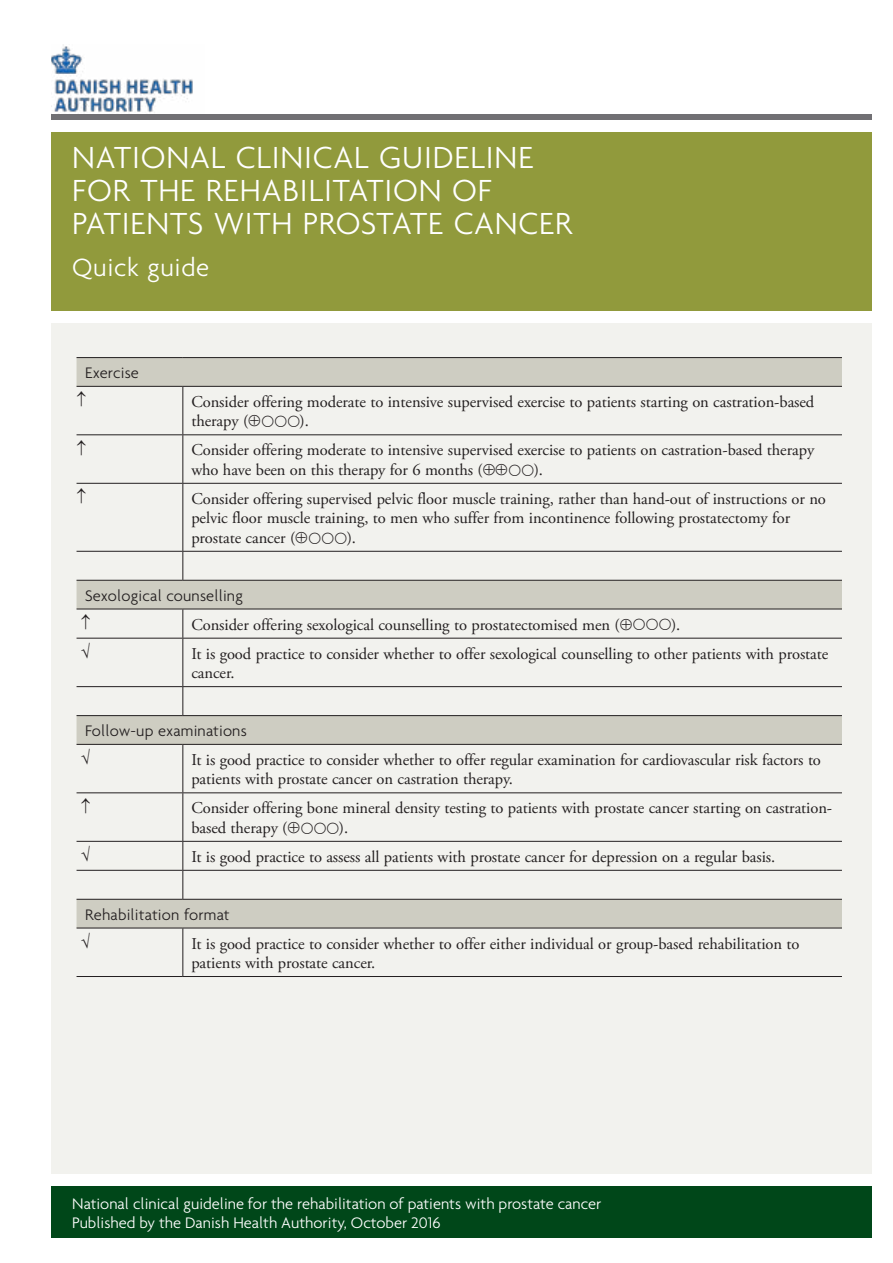
<style>
.page{position:relative;width:893px;height:1263px;background:#fff}
.page>*{position:absolute;margin:0;border:0;box-sizing:border-box;transform-origin:0 0}
.t1{font:300 33px/33px "Agenda";letter-spacing:.025em;color:#fff}
.t2{font:300 27px "Agenda";letter-spacing:.025em;color:#fff}
.t3{font:16.5px/19.5px "Adobe Garamond Pro";letter-spacing:-.005em;color:#231f20}
.t4{font:300 16.5px/19.5px "Agenda";color:#fff}
.t5{font:300 16.5px "Agenda";letter-spacing:.01em;color:#231f20}
</style>
<div class="page">
<div style="left:51px;top:323px;width:821px;height:851px;background:#f2f2ee"></div>
<div style="left:51px;top:114px;width:821px;height:5px;background:#717074"></div>
<div style="left:51px;top:132px;width:821px;height:178px;background:#919a3c"></div>
<div style="left:51px;top:1186px;width:821px;height:51px;background:#004719"></div>
<img style="left:51px;top:44px;width:142px;height:69px">
<svg style="left:77px;top:358px;width:765px;height:570px"></svg>
<hr style="left:182px;top:387px;width:1px;height:47px;background:#231f20">
<hr style="left:182px;top:435px;width:1px;height:48px;background:#231f20">
<hr style="left:182px;top:484px;width:1px;height:67px;background:#231f20">
<svg style="left:182px;top:552px;width:1px;height:28px"></svg>
<svg style="left:182px;top:687px;width:1px;height:28px"></svg>
<hr style="left:182px;top:745px;width:1px;height:47px;background:#231f20">
<hr style="left:182px;top:793px;width:1px;height:48px;background:#231f20">
<svg style="left:182px;top:842px;width:1px;height:57px"></svg>
<hr style="left:182px;top:928px;width:1px;height:48px;background:#231f20">
<svg style="left:182px;top:610px;width:1px;height:28px"></svg>
<hr style="left:182px;top:638px;width:1px;height:48px;background:#231f20">
<hr style="left:77px;top:357px;width:106px;height:1px;background:#231f20">
<hr style="left:183px;top:357px;width:659px;height:1px;background:#231f20">
<hr style="left:77px;top:580px;width:106px;height:1px;background:#231f20">
<hr style="left:183px;top:580px;width:659px;height:1px;background:#231f20">
<hr style="left:77px;top:715px;width:106px;height:1px;background:#231f20">
<hr style="left:183px;top:715px;width:659px;height:1px;background:#231f20">
<hr style="left:77px;top:899px;width:106px;height:1px;background:#231f20">
<hr style="left:183px;top:899px;width:659px;height:1px;background:#231f20">
<hr style="left:77px;top:386px;width:106px;height:1px;background:#231f20">
<hr style="left:183px;top:386px;width:659px;height:1px;background:#231f20">
<hr style="left:77px;top:551px;width:106px;height:1px;background:#231f20">
<hr style="left:183px;top:551px;width:659px;height:1px;background:#231f20">
<hr style="left:77px;top:686px;width:106px;height:1px;background:#231f20">
<hr style="left:183px;top:686px;width:659px;height:1px;background:#231f20">
<hr style="left:77px;top:792px;width:106px;height:1px;background:#231f20">
<hr style="left:183px;top:792px;width:659px;height:1px;background:#231f20">
<hr style="left:77px;top:841px;width:106px;height:1px;background:#231f20">
<hr style="left:183px;top:841px;width:659px;height:1px;background:#231f20">
<hr style="left:77px;top:870px;width:106px;height:1px;background:#231f20">
<hr style="left:183px;top:870px;width:659px;height:1px;background:#231f20">
<hr style="left:77px;top:434px;width:106px;height:1px;background:#231f20">
<hr style="left:183px;top:434px;width:659px;height:1px;background:#231f20">
<hr style="left:77px;top:483px;width:106px;height:1px;background:#231f20">
<hr style="left:183px;top:483px;width:659px;height:1px;background:#231f20">
<hr style="left:77px;top:609px;width:106px;height:1px;background:#231f20">
<hr style="left:183px;top:609px;width:659px;height:1px;background:#231f20">
<hr style="left:77px;top:638px;width:106px;height:1px;background:#231f20">
<hr style="left:183px;top:638px;width:659px;height:1px;background:#231f20">
<hr style="left:77px;top:744px;width:106px;height:1px;background:#231f20">
<hr style="left:183px;top:744px;width:659px;height:1px;background:#231f20">
<hr style="left:77px;top:928px;width:106px;height:1px;background:#231f20">
<hr style="left:183px;top:928px;width:659px;height:1px;background:#231f20">
<hr style="left:77px;top:976px;width:106px;height:1px;background:#231f20">
<hr style="left:183px;top:976px;width:659px;height:1px;background:#231f20">
<svg style="left:262px;top:415px;width:37px;height:12px"></svg>
<svg style="left:509px;top:464px;width:24px;height:11px"></svg>
<svg style="left:309px;top:532px;width:37px;height:11px"></svg>
<svg style="left:634px;top:619px;width:37px;height:11px"></svg>
<svg style="left:301px;top:822px;width:38px;height:11px"></svg>
<svg style="left:77px;top:391px;width:9px;height:15px"></svg>
<svg style="left:77px;top:440px;width:9px;height:15px"></svg>
<svg style="left:77px;top:488px;width:9px;height:15px"></svg>
<svg style="left:82px;top:614px;width:8px;height:15px"></svg>
<svg style="left:81px;top:643px;width:9px;height:16px"></svg>
<svg style="left:81px;top:749px;width:9px;height:16px"></svg>
<svg style="left:82px;top:798px;width:8px;height:15px"></svg>
<svg style="left:81px;top:846px;width:9px;height:16px"></svg>
<h1 class="t1" style="left:72px;top:141px;width:502px">NATIONAL CLINICAL GUIDELINE<br>FOR THE REHABILITATION OF<br>PATIENTS WITH PROSTATE CANCER</h1>
<h2 class="t2" style="left:72px;top:252px;width:139px">Quick guide</h2>
<p class="t5" style="left:85px;top:363px;width:55px">Exercise</p>
<p class="t3" style="left:191px;top:392px;width:624px">Consider offering moderate to intensive supervised exercise to patients starting on castration-based therapy (⊕</p>
<p class="t3" style="left:300px;top:412px;width:11px">).</p>
<p class="t3" style="left:191px;top:441px;width:624px">Consider offering moderate to intensive supervised exercise to patients on castration-based therapy who have been on this therapy for 6 months (⊕⊕</p>
<p class="t3" style="left:534px;top:460px;width:11px">).</p>
<p class="t3" style="left:191px;top:489px;width:636px">Consider offering supervised pelvic floor muscle training, rather than hand-out of instructions or no pelvic floor muscle training, to men who suffer from incontinence following prostatectomy for prostate cancer (⊕</p>
<p class="t3" style="left:347px;top:528px;width:11px">).</p>
<p class="t5" style="left:85px;top:585px;width:159px">Sexological counselling</p>
<p class="t3" style="left:191px;top:615px;width:443px">Consider offering sexological counselling to prostatectomised men (⊕</p>
<p class="t3" style="left:671px;top:615px;width:11px">).</p>
<p class="t3" style="left:191px;top:644px;width:638px">It is good practice to consider whether to offer sexological counselling to other patients with prostate cancer.</p>
<p class="t5" style="left:85px;top:721px;width:163px">Follow-up examinations</p>
<p class="t3" style="left:191px;top:750px;width:631px">It is good practice to consider whether to offer regular examination for cardiovascular risk factors to patients with prostate cancer on castration therapy.</p>
<p class="t3" style="left:191px;top:799px;width:642px">Consider offering bone mineral density testing to patients with prostate cancer starting on castration&shy;based therapy (⊕</p>
<p class="t3" style="left:339px;top:818px;width:11px">).</p>
<p class="t3" style="left:191px;top:847px;width:585px">It is good practice to assess all patients with prostate cancer for depression on a regular basis.</p>
<p class="t5" style="left:85px;top:904px;width:146px">Rehabilitation format</p>
<p class="t3" style="left:191px;top:934px;width:610px">It is good practice to consider whether to offer either individual or group-based rehabilitation to patients with prostate cancer.</p>
<p class="t4" style="left:72px;top:1193px;width:530px">National clinical guideline for the rehabilitation of patients with prostate cancer<br>Published by the Danish Health Authority, October 2016</p>
</div>
